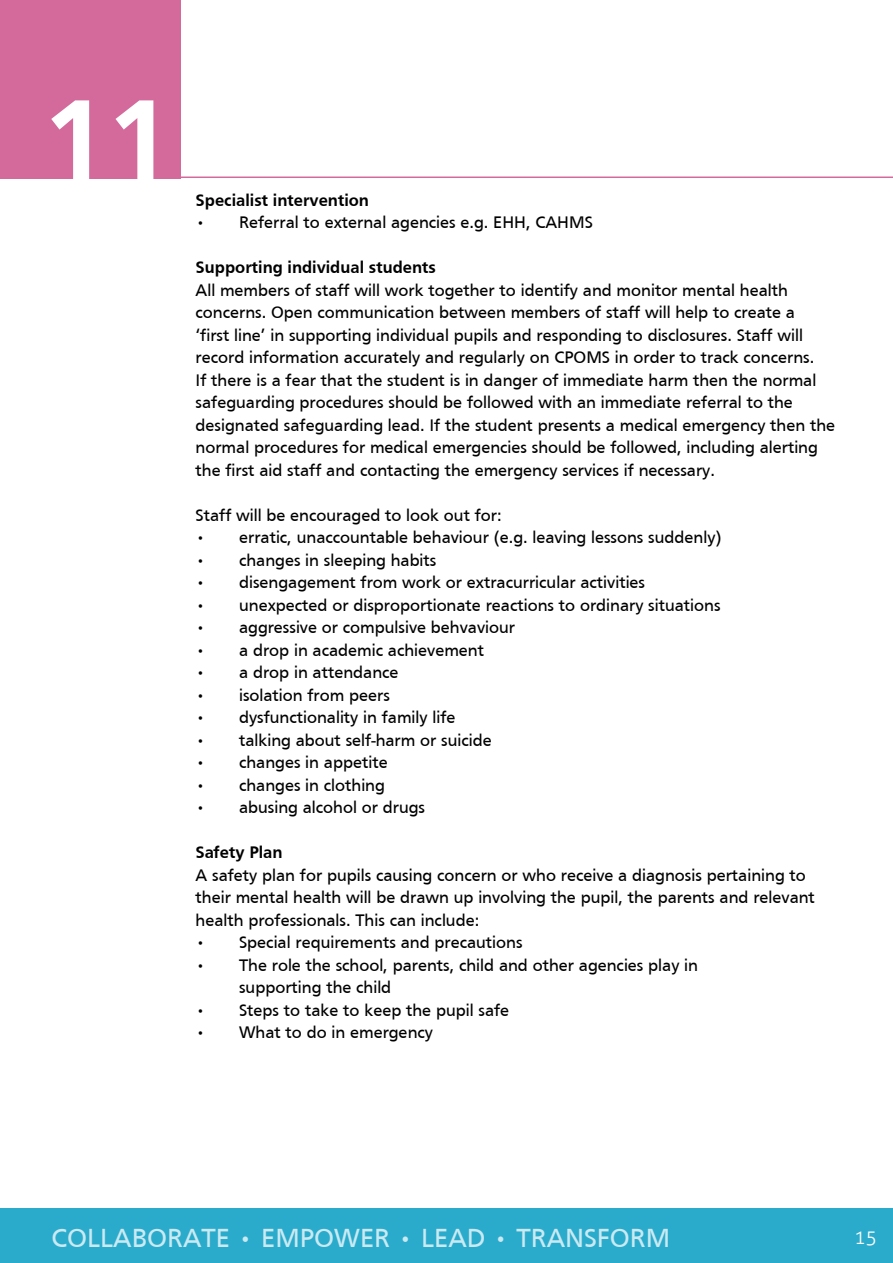
<style>
.page{position:relative;width:893px;height:1263px;background:#fff}
.page>*{position:absolute;margin:0;border:0;box-sizing:border-box;transform-origin:0 0}
.t1{font:700 119.85px "Frutiger";color:#fff}
.t2{font:27px "Frutiger";color:#caeaf2}
.t3{font:300 19.5px "Aller";color:#fff}
.t4{font:17.25px/22.5px "Frutiger";color:#000}
.t5{font:700 17.25px "Frutiger";color:#000}
</style>
<div class="page">
<div style="left:0;top:1209px;width:893px;height:54px;background:#2babcc"></div>
<hr style="left:181px;top:176px;width:712px;height:2px;background:#d4699b">
<div style="left:0;top:0;width:180px;height:179px;background:#d4699b"></div>
<h1 class="t1" style="left:44px;top:71px;width:130px">11</h1>
<p class="t5" style="left:196px;top:190px;width:175px">Specialist intervention</p>
<p class="t4" style="left:196px;top:211px;width:399px">• Referral to external agencies e.g. EHH, CAHMS</p>
<p class="t5" style="left:196px;top:257px;width:242px">Supporting individual students</p>
<p class="t4" style="left:196px;top:278px;width:641px">All members of staff will work together to identify and monitor mental health concerns. Open communication between members of staff will help to create a<br>‘first line’ in supporting individual pupils and responding to disclosures. Staff will record information accurately and regularly on CPOMS in order to track concerns.<br>If there is a fear that the student is in danger of immediate harm then the normal safeguarding procedures should be followed with an immediate referral to the designated safeguarding lead. If the student presents a medical emergency then the normal procedures for medical emergencies should be followed, including alerting the first aid staff and contacting the emergency services if necessary.</p>
<p class="t4" style="left:196px;top:503px;width:308px">Staff will be encouraged to look out for:</p>
<p class="t4" style="left:196px;top:526px;width:527px">• erratic, unaccountable behaviour (e.g. leaving lessons suddenly)</p>
<p class="t4" style="left:196px;top:548px;width:242px">• changes in sleeping habits</p>
<p class="t4" style="left:196px;top:571px;width:451px">• disengagement from work or extracurricular activities</p>
<p class="t4" style="left:196px;top:593px;width:526px">• unexpected or disproportionate reactions to ordinary situations</p>
<p class="t4" style="left:196px;top:616px;width:321px">• aggressive or compulsive behvaviour</p>
<p class="t4" style="left:196px;top:638px;width:290px">• a drop in academic achievement</p>
<p class="t4" style="left:196px;top:661px;width:205px">• a drop in attendance</p>
<p class="t4" style="left:196px;top:683px;width:196px">• isolation from peers</p>
<p class="t4" style="left:196px;top:706px;width:261px">• dysfunctionality in family life</p>
<p class="t4" style="left:196px;top:728px;width:298px">• talking about self-harm or suicide</p>
<p class="t4" style="left:196px;top:751px;width:194px">• changes in appetite</p>
<p class="t4" style="left:196px;top:773px;width:191px">• changes in clothing</p>
<p class="t4" style="left:196px;top:796px;width:231px">• abusing alcohol or drugs</p>
<p class="t5" style="left:196px;top:842px;width:89px">Safety Plan</p>
<p class="t4" style="left:196px;top:863px;width:621px">A safety plan for pupils causing concern or who receive a diagnosis pertaining to their mental health will be drawn up involving the pupil, the parents and relevant health professionals. This can include:</p>
<p class="t4" style="left:196px;top:931px;width:328px">• Special requirements and precautions</p>
<p class="t4" style="left:239px;top:953px;width:460px;text-indent:-44px">• The role the school, parents, child and other agencies play in supporting the child</p>
<p class="t4" style="left:196px;top:998px;width:315px">• Steps to take to keep the pupil safe</p>
<p class="t4" style="left:196px;top:1021px;width:239px">• What to do in emergency</p>
<h2 class="t2" style="left:52px;top:1222px;width:620px">COLLABORATE • EMPOWER • LEAD • TRANSFORM</h2>
<p class="t3" style="left:854px;top:1225px;width:24px">15</p>
</div>
